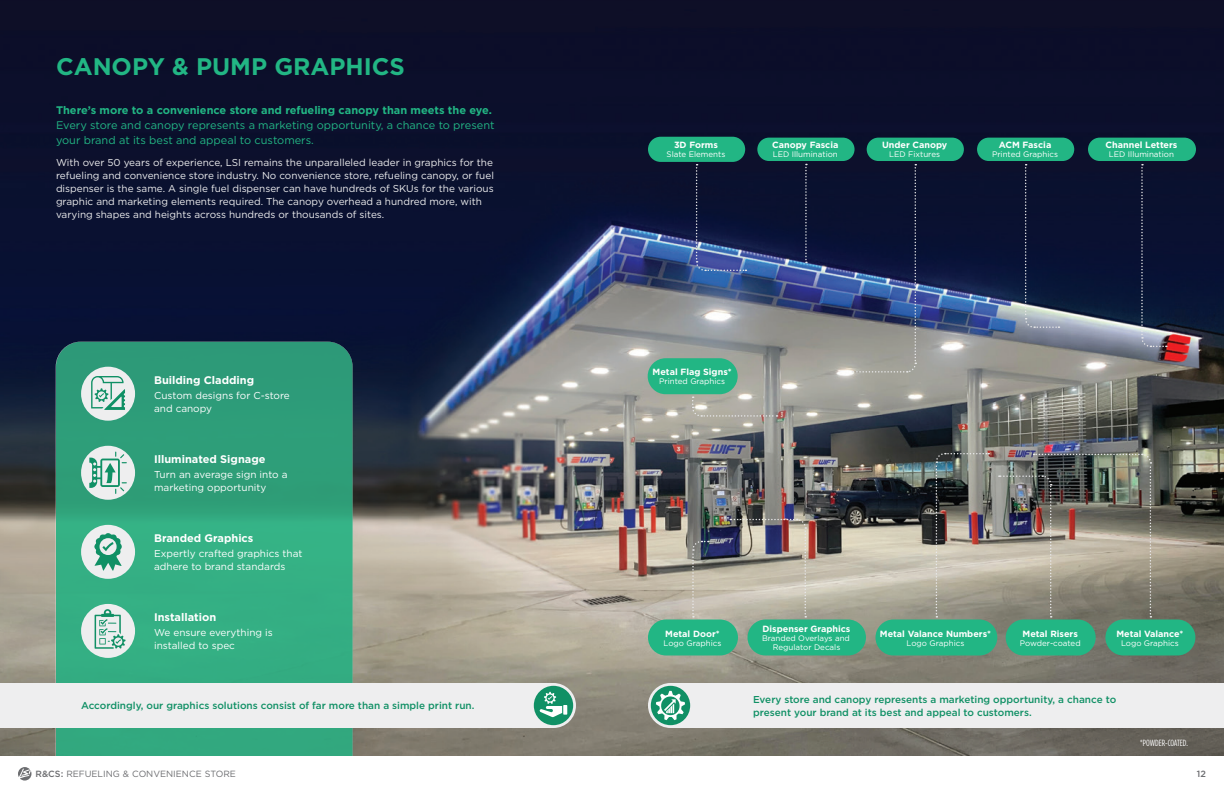
<style>
.page{position:relative;width:1224px;height:792px;background:#fff}
.page>*{position:absolute;margin:0;border:0;box-sizing:border-box;transform-origin:0 0}
.t1{font:700 24px "Gotham";color:#22b684}
.t2{font:11px/15px "Gotham";color:#22b684}
.t3{font:700 11px "Gotham";color:#fff}
.t4{font:10px/13px "Gotham";color:#eeeeef}
.t5{font:500 10px/13px "Gotham";color:#109065}
.t6{font:10px/13px "Gotham";color:#fff}
.t7{font:700 9px "Gotham";color:#fff}
.t8{font:9px "Gotham";color:#6c6d70}
.t9{font:9px "Gotham Condensed";color:#fff}
.t10{font:500 9px "Gotham";color:#6c6d70}
.t11{font:8px "Gotham";color:#fff}
.s1{font-weight:700}
.s2{font-weight:500}
</style>
<div class="page">
<svg style="left:18px;top:767px;width:13px;height:14px"></svg>
<img style="left:0;top:0;width:1224px;height:756px">
<div style="left:757px;top:138px;width:98px;height:23px;background:#22b684;border-radius:12px"></div>
<div style="left:867px;top:138px;width:97px;height:23px;background:#22b684;border-radius:12px"></div>
<div style="left:977px;top:138px;width:97px;height:23px;background:#22b684;border-radius:12px"></div>
<div style="left:1088px;top:138px;width:108px;height:23px;background:#22b684;border-radius:12px"></div>
<svg style="left:805px;top:164px;width:2px;height:99px"></svg>
<div style="left:648px;top:137px;width:97px;height:25px;background:#22b684;border-radius:13px"></div>
<div style="left:648px;top:358px;width:90px;height:36px;background:#22b684;border-radius:18px"></div>
<svg style="left:695px;top:164px;width:51px;height:108px;background:#1f2b54"></svg>
<svg style="left:691px;top:397px;width:87px;height:21px;background:#b2b0a8"></svg>
<svg style="left:852px;top:164px;width:65px;height:209px;background:#39425f"></svg>
<div style="left:648px;top:619px;width:90px;height:36px;background:#22b684;border-radius:18px"></div>
<svg style="left:692px;top:540px;width:17px;height:78px"></svg>
<div style="left:748px;top:619px;width:118px;height:36px;background:#22b684;border-radius:18px"></div>
<svg style="left:730px;top:518px;width:77px;height:100px;background:#a9a29b"></svg>
<div style="left:876px;top:619px;width:121px;height:36px;background:#22b684;border-radius:18px"></div>
<svg style="left:935px;top:452px;width:54px;height:166px;background:#8c877f"></svg>
<div style="left:1105px;top:619px;width:90px;height:36px;background:#22b684;border-radius:18px"></div>
<div style="left:1006px;top:619px;width:90px;height:36px;background:#22b684;border-radius:18px"></div>
<img style="left:999px;top:453px;width:153px;height:165px">
<svg style="left:1024px;top:164px;width:36px;height:165px;background:#232c48"></svg>
<svg style="left:1141px;top:164px;width:26px;height:184px;background:#1e2744"></svg>
<svg style="left:56px;top:342px;width:297px;height:414px;background:#31a57d"></svg>
<div style="left:81px;top:525px;width:54px;height:54px;background:#eeeeef;border-radius:50%"></div>
<div style="left:81px;top:446px;width:54px;height:54px;background:#eeeeef;border-radius:50%"></div>
<div style="left:0;top:683px;width:576px;height:45px;background:#eeeeef"></div>
<div style="left:81px;top:367px;width:54px;height:54px;background:#eeeeef;border-radius:50%"></div>
<div style="left:81px;top:604px;width:54px;height:54px;background:#eeeeef;border-radius:50%"></div>
<svg style="left:95px;top:609px;width:31px;height:40px"></svg>
<svg style="left:94px;top:533px;width:28px;height:38px"></svg>
<svg style="left:91px;top:376px;width:34px;height:34px"></svg>
<div style="left:648px;top:683px;width:576px;height:45px;background:#eeeeef"></div>
<svg style="left:89px;top:452px;width:38px;height:42px"></svg>
<p class="t1" style="left:56px;top:51px;width:350px">CANOPY &amp; PUMP GRAPHICS</p>
<p class="t2" style="left:56px;top:102px;width:440px"><span class="s1">There’s more to a convenience store and refueling canopy than meets the eye.<br></span>Every store and canopy represents a marketing opportunity, a chance to present your brand at its best and appeal to customers.</p>
<p class="t4" style="left:56px;top:156px;width:439px">With over 50 years of experience, LSI remains the unparalleled leader in graphics for the refueling and convenience store industry. No convenience store, refueling canopy, or fuel dispenser is the same. A single fuel dispenser can have hundreds of SKUs for the various graphic and marketing elements required. The canopy overhead a hundred more, with varying shapes and heights across hundreds or thousands of sites.</p>
<p class="t3" style="left:154px;top:373px;width:102px">Building Cladding</p>
<p class="t6" style="left:154px;top:389px;width:137px">Custom designs for C-store and canopy</p>
<p class="t3" style="left:154px;top:452px;width:113px">Illuminated Signage</p>
<p class="t6" style="left:154px;top:468px;width:135px">Turn an average sign into a marketing opportunity</p>
<p class="t3" style="left:154px;top:531px;width:101px">Branded Graphics</p>
<p class="t6" style="left:154px;top:547px;width:150px">Expertly crafted graphics that adhere to brand standards</p>
<p class="t3" style="left:154px;top:610px;width:64px">Installation</p>
<p class="t6" style="left:154px;top:626px;width:120px">We ensure everything is installed to spec</p>
<p class="t7" style="left:674px;top:139px;width:45px">3D Forms</p>
<p class="t11" style="left:667px;top:149px;width:60px">Slate Elements</p>
<p class="t7" style="left:772px;top:139px;width:68px">Canopy Fascia</p>
<p class="t11" style="left:773px;top:149px;width:67px">LED Illumination</p>
<p class="t7" style="left:882px;top:139px;width:67px">Under Canopy</p>
<p class="t11" style="left:889px;top:149px;width:52px">LED Fixtures</p>
<p class="t7" style="left:999px;top:139px;width:54px">ACM Fascia</p>
<p class="t11" style="left:992px;top:149px;width:68px">Printed Graphics</p>
<p class="t7" style="left:1106px;top:139px;width:73px">Channel Letters</p>
<p class="t11" style="left:1109px;top:149px;width:67px">LED Illumination</p>
<p class="t7" style="left:653px;top:366px;width:81px">Metal Flag Signs*</p>
<p class="t11" style="left:659px;top:376px;width:68px">Printed Graphics</p>
<p class="t7" style="left:665px;top:627px;width:56px">Metal Door*</p>
<p class="t11" style="left:664px;top:638px;width:59px">Logo Graphics</p>
<p class="t7" style="left:763px;top:623px;width:89px">Dispenser Graphics</p>
<p class="t11" style="left:762px;top:633px;width:89px">Branded Overlays and</p>
<p class="t11" style="left:773px;top:642px;width:69px">Regulator Decals</p>
<p class="t7" style="left:880px;top:627px;width:113px">Metal Valance Numbers*</p>
<p class="t11" style="left:907px;top:638px;width:59px">Logo Graphics</p>
<p class="t7" style="left:1023px;top:627px;width:57px">Metal Risers</p>
<p class="t11" style="left:1020px;top:638px;width:62px">Powder-coated</p>
<p class="t7" style="left:1116px;top:627px;width:69px">Metal Valance*</p>
<p class="t11" style="left:1121px;top:638px;width:59px">Logo Graphics</p>
<p class="t5" style="left:81px;top:699px;width:395px">Accordingly, our graphics solutions consist of far more than a simple print run.</p>
<p class="t5" style="left:753px;top:693px;width:365px">Every store and canopy represents a marketing opportunity, a chance to present your brand at its best and appeal to customers.</p>
<p class="t9" style="left:1140px;top:738px;width:49px">*POWDER-COATED.</p>
<p class="t8" style="left:36px;top:768px;width:202px"><span class="s2">R&amp;CS:</span> REFUELING &amp; CONVENIENCE STORE</p>
<p class="t10" style="left:1197px;top:768px;width:11px">12</p>
</div>
